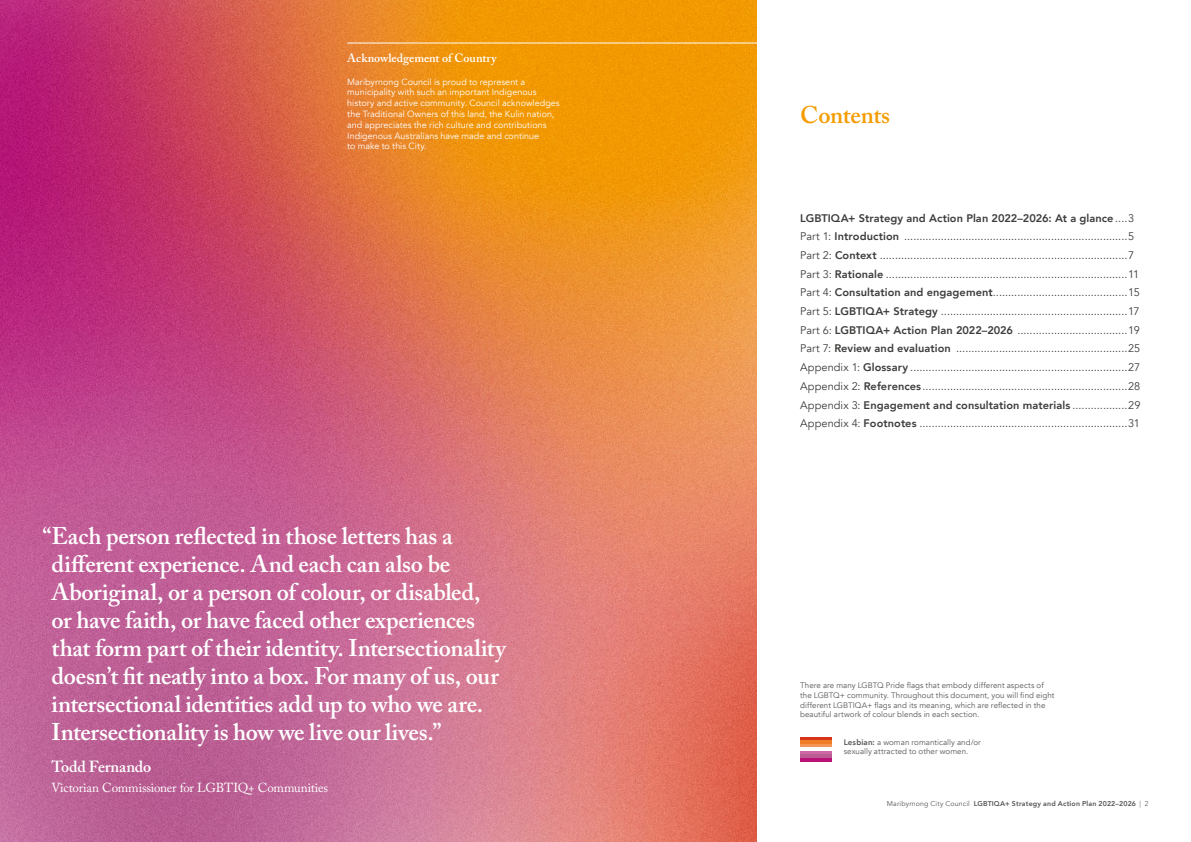
<style>
.page{position:relative;width:1191px;height:842px;background:#fff}
.page>*{position:absolute;margin:0;border:0;box-sizing:border-box;transform-origin:0 0}
.Main_body_-_9pt{font:600 24px/28px "Adobe Caslon Pro";letter-spacing:-.01em;color:#fff}
.Section_heading_-_12{font:600 24px "Adobe Caslon Pro";letter-spacing:-.015em;color:#f59c00}
.Main_body_-_9pt-2{font:600 16px "Adobe Caslon Pro";letter-spacing:-.015em;color:#fff}
.Main_body_-_9pt-3{font:13px "Adobe Caslon Pro";letter-spacing:-.015em;color:#fff}
.t1{font:600 12px "Adobe Caslon Pro";color:#fff}
.t2{font:11px "Avenir";color:#3c3c3b}
.t3{font:800 11px "Avenir";letter-spacing:.005em;color:#3c3c3b}
.Main_body_-_9pt-4{font:9px/10.8px "Avenir";color:#fff}
.Small_Body{font:8px/9.6px "Avenir";letter-spacing:.005em;color:#575756}
.t4{font:800 7px "Avenir";letter-spacing:.02em;color:#575756}
.s1{font-weight:400}
.s2{font-weight:800}
.s3{font-weight:300}
</style>
<div class="page">
<img style="left:0;top:0;width:756px;height:842px">
<hr style="left:800px;top:737px;width:31px;height:3px;background:#d63517">
<hr style="left:800px;top:740px;width:31px;height:4px;background:#ef7e26">
<hr style="left:800px;top:744px;width:31px;height:3px;background:#f49655">
<hr style="left:800px;top:751px;width:31px;height:3px;background:#cc69a6">
<hr style="left:800px;top:754px;width:31px;height:4px;background:#bb5b94">
<hr style="left:800px;top:758px;width:31px;height:3px;background:#b81278">
<hr style="left:347px;top:43px;width:433px;height:1px;background:#fff">
<p class="t1" style="left:347px;top:51px;width:151px">Acknowledgement of Country</p>
<p class="Main_body_-_9pt-4" style="left:347px;top:76px;width:214px">Maribyrnong Council is proud to represent a municipality with such an important Indigenous history and active community. Council acknowledges the Traditional Owners of this land, the Kulin nation, and appreciates the rich culture and contributions Indigenous Australians have made and continue<br>to make to this City.</p>
<p class="Main_body_-_9pt" style="left:52px;top:522px;width:456px;text-indent:-9px">“Each person reflected in those letters has a different experience. And each can also be Aboriginal, or a person of colour, or disabled, or have faith, or have faced other experiences that form part of their identity. Intersectionality doesn’t fit neatly into a box. For many of us, our intersectional identities add up to who we are.<br>Intersectionality is how we live our lives.”</p>
<p class="Main_body_-_9pt-2" style="left:52px;top:757px;width:101px">Todd Fernando</p>
<p class="Main_body_-_9pt-3" style="left:52px;top:779px;width:278px">Victorian Commissioner for LGBTIQ+ Communities</p>
<p class="Section_heading_-_12" style="left:800px;top:101px;width:91px">Contents</p>
<p class="t3" style="left:800px;top:209px;width:336px">LGBTIQA+ Strategy and Action Plan 2022–2026: At a glance <span class="s1">....3</span></p>
<p class="t2" style="left:800px;top:230px;width:336px">Part 1: <span class="s2">Introduction</span> .........................................................................5</p>
<p class="t2" style="left:800px;top:249px;width:336px">Part 2: <span class="s2">Context</span> .................................................................................7</p>
<p class="t2" style="left:800px;top:267px;width:341px">Part 3: <span class="s2">Rationale</span> ...............................................................................11</p>
<p class="t2" style="left:800px;top:286px;width:341px">Part 4: <span class="s2">Consultation and engagement</span>............................................15</p>
<p class="t2" style="left:800px;top:305px;width:341px">Part 5: <span class="s2">LGBTIQA+ Strategy</span> .............................................................17</p>
<p class="t2" style="left:800px;top:323px;width:341px">Part 6: <span class="s2">LGBTIQA+ Action Plan 2022–2026</span> ....................................19</p>
<p class="t2" style="left:800px;top:342px;width:342px">Part 7: <span class="s2">Review and evaluation</span> ........................................................25</p>
<p class="t2" style="left:800px;top:361px;width:342px">Appendix 1: <span class="s2">Glossary</span> .......................................................................27</p>
<p class="t2" style="left:800px;top:379px;width:342px">Appendix 2: <span class="s2">References</span> ...................................................................28</p>
<p class="t3" style="left:800px;top:396px;width:342px"><span class="s1">Appendix 3:</span> Engagement and consultation materials <span class="s1">..................29</span></p>
<p class="t2" style="left:800px;top:417px;width:341px">Appendix 4: <span class="s2">Footnotes</span> ....................................................................31</p>
<p class="Small_Body" style="left:800px;top:681px;width:256px">There are many LGBTQ Pride flags that embody different aspects of the LGBTQ+ community. Throughout this document, you will find eight different LGBTIQA+ flags and its meaning, which are reflected in the beautiful artwork of colour blends in each section.</p>
<p class="Small_Body" style="left:843px;top:737px;width:139px"><span class="s2">Lesbian:</span> a woman romantically and/or sexually attracted to other women.</p>
<p class="t4" style="left:887px;top:798px;width:263px"><span class="s1">Maribyrnong City Council</span> LGBTIQA+ Strategy and Action Plan 2022–2026 <span class="s3">| 2</span></p>
</div>
